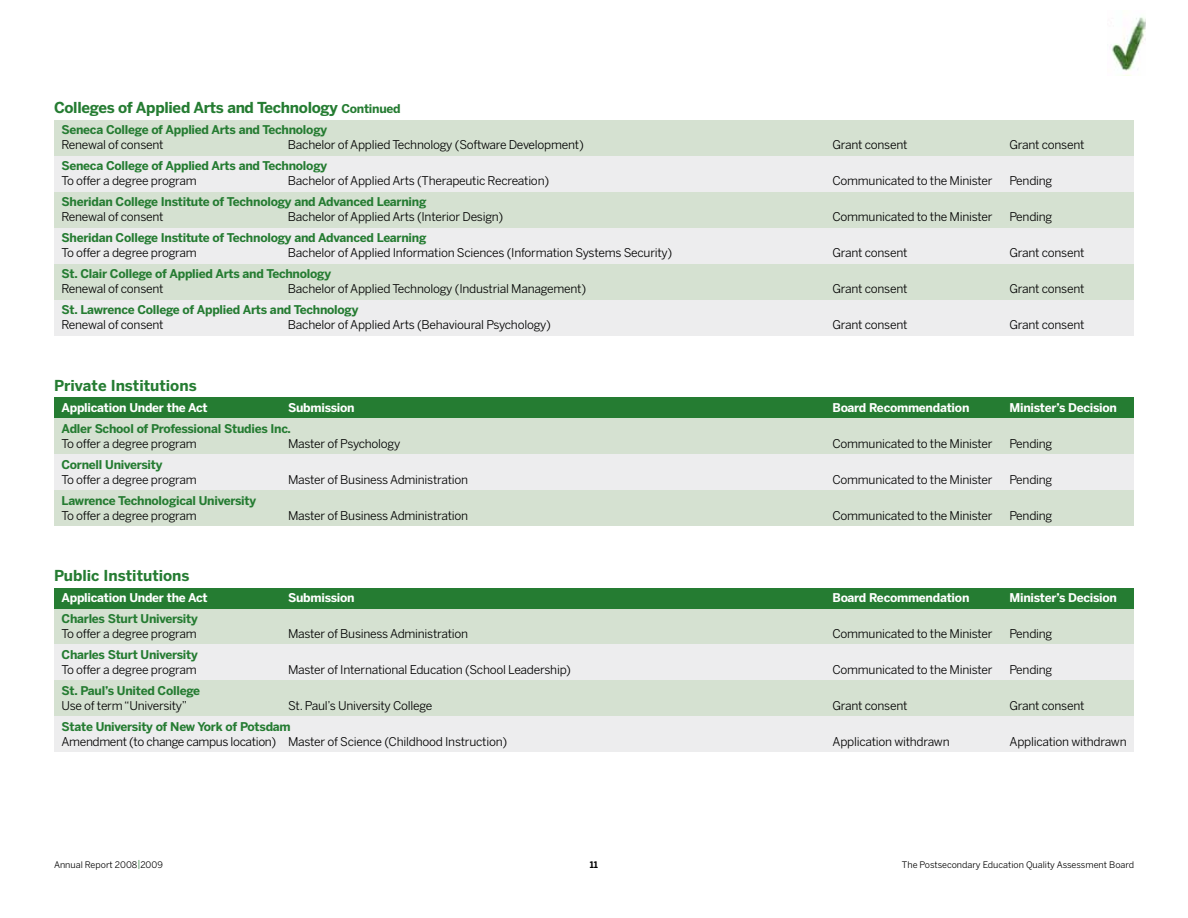
<style>
.page{position:relative;width:1188px;height:918px;background:#fff}
.page>*{position:absolute;margin:0;border:0;box-sizing:border-box;transform-origin:0 0}
.t1{font:700 15px "Benton Sans";letter-spacing:-.02em;color:#257c32}
.t2{font:700 15px "Benton Sans";color:#257c32}
.t3{font:12px "Benton Sans";letter-spacing:-.02em;color:#000}
.t4{font:700 12px "Benton Sans";letter-spacing:-.02em;color:#257c32}
.t5{font:700 12px "Benton Sans";letter-spacing:-.02em;color:#fff}
.t6{font:9px "Benton Sans";color:#000}
.t7{font:700 9px "Benton Sans";color:#000}
.s1{font-size:12px}
.s2{font-size:9.6px;color:#257c32}
</style>
<div class="page">
<div style="left:54px;top:120px;width:1080px;height:36px;background:#d5e1d1"></div>
<div style="left:54px;top:156px;width:1080px;height:36px;background:#ededee"></div>
<div style="left:54px;top:192px;width:1080px;height:36px;background:#d5e1d1"></div>
<div style="left:54px;top:228px;width:1080px;height:36px;background:#ededee"></div>
<div style="left:54px;top:264px;width:1080px;height:36px;background:#d5e1d1"></div>
<div style="left:54px;top:300px;width:1080px;height:36px;background:#ededee"></div>
<div style="left:54px;top:418px;width:1080px;height:36px;background:#d5e1d1"></div>
<div style="left:54px;top:454px;width:1080px;height:36px;background:#ededee"></div>
<div style="left:54px;top:490px;width:1080px;height:36px;background:#d5e1d1"></div>
<div style="left:54px;top:397px;width:1080px;height:21px;background:#257c32"></div>
<div style="left:54px;top:609px;width:1080px;height:35px;background:#d5e1d1"></div>
<div style="left:54px;top:644px;width:1080px;height:36px;background:#ededee"></div>
<div style="left:54px;top:680px;width:1080px;height:36px;background:#d5e1d1"></div>
<div style="left:54px;top:716px;width:1080px;height:36px;background:#ededee"></div>
<div style="left:54px;top:588px;width:1080px;height:21px;background:#257c32"></div>
<img style="left:1112px;top:17px;width:34px;height:59px">
<p class="t1" style="left:54px;top:99px;width:348px">Colleges of Applied Arts and Technology <span class="s1">Continued</span></p>
<p class="t4" style="left:61px;top:123px;width:267px">Seneca College of Applied Arts and Technology</p>
<p class="t3" style="left:61px;top:138px;width:104px">Renewal of consent</p>
<p class="t3" style="left:288px;top:138px;width:297px">Bachelor of Applied Technology (Software Development)</p>
<p class="t3" style="left:832px;top:138px;width:76px">Grant consent</p>
<p class="t3" style="left:1009px;top:138px;width:76px">Grant consent</p>
<p class="t4" style="left:61px;top:159px;width:267px">Seneca College of Applied Arts and Technology</p>
<p class="t3" style="left:61px;top:174px;width:137px">To offer a degree program</p>
<p class="t3" style="left:288px;top:174px;width:263px">Bachelor of Applied Arts (Therapeutic Recreation)</p>
<p class="t3" style="left:832px;top:174px;width:162px">Communicated to the Minister</p>
<p class="t3" style="left:1009px;top:174px;width:44px">Pending</p>
<p class="t4" style="left:61px;top:195px;width:367px">Sheridan College Institute of Technology and Advanced Learning</p>
<p class="t3" style="left:61px;top:210px;width:104px">Renewal of consent</p>
<p class="t3" style="left:288px;top:210px;width:217px">Bachelor of Applied Arts (Interior Design)</p>
<p class="t3" style="left:832px;top:210px;width:162px">Communicated to the Minister</p>
<p class="t3" style="left:1009px;top:210px;width:44px">Pending</p>
<p class="t4" style="left:61px;top:231px;width:367px">Sheridan College Institute of Technology and Advanced Learning</p>
<p class="t3" style="left:61px;top:246px;width:137px">To offer a degree program</p>
<p class="t3" style="left:288px;top:246px;width:386px">Bachelor of Applied Information Sciences (Information Systems Security)</p>
<p class="t3" style="left:832px;top:246px;width:76px">Grant consent</p>
<p class="t3" style="left:1009px;top:246px;width:76px">Grant consent</p>
<p class="t4" style="left:61px;top:267px;width:271px">St. Clair College of Applied Arts and Technology</p>
<p class="t3" style="left:61px;top:282px;width:104px">Renewal of consent</p>
<p class="t3" style="left:288px;top:282px;width:300px">Bachelor of Applied Technology (Industrial Management)</p>
<p class="t3" style="left:832px;top:282px;width:76px">Grant consent</p>
<p class="t3" style="left:1009px;top:282px;width:76px">Grant consent</p>
<p class="t4" style="left:61px;top:303px;width:298px">St. Lawrence College of Applied Arts and Technology</p>
<p class="t3" style="left:61px;top:318px;width:104px">Renewal of consent</p>
<p class="t3" style="left:288px;top:318px;width:264px">Bachelor of Applied Arts (Behavioural Psychology)</p>
<p class="t3" style="left:832px;top:318px;width:76px">Grant consent</p>
<p class="t3" style="left:1009px;top:318px;width:76px">Grant consent</p>
<p class="t2" style="left:54px;top:376px;width:144px">Private Institutions</p>
<p class="t5" style="left:62px;top:400px;width:148px">Application Under the Act</p>
<p class="t5" style="left:288px;top:400px;width:68px">Submission</p>
<p class="t5" style="left:832px;top:400px;width:138px">Board Recommendation</p>
<p class="t5" style="left:1010px;top:400px;width:109px">Minister’s Decision</p>
<p class="t4" style="left:62px;top:421px;width:231px">Adler School of Professional Studies Inc.</p>
<p class="t3" style="left:62px;top:436px;width:137px">To offer a degree program</p>
<p class="t3" style="left:288px;top:436px;width:114px">Master of Psychology</p>
<p class="t3" style="left:832px;top:436px;width:162px">Communicated to the Minister</p>
<p class="t3" style="left:1010px;top:436px;width:44px">Pending</p>
<p class="t4" style="left:62px;top:457px;width:102px">Cornell University</p>
<p class="t3" style="left:62px;top:472px;width:137px">To offer a degree program</p>
<p class="t3" style="left:288px;top:472px;width:182px">Master of Business Administration</p>
<p class="t3" style="left:833px;top:472px;width:162px">Communicated to the Minister</p>
<p class="t3" style="left:1010px;top:472px;width:44px">Pending</p>
<p class="t4" style="left:62px;top:493px;width:196px">Lawrence Technological University</p>
<p class="t3" style="left:62px;top:508px;width:137px">To offer a degree program</p>
<p class="t3" style="left:288px;top:508px;width:182px">Master of Business Administration</p>
<p class="t3" style="left:833px;top:508px;width:162px">Communicated to the Minister</p>
<p class="t3" style="left:1010px;top:508px;width:44px">Pending</p>
<p class="t2" style="left:54px;top:566px;width:137px">Public Institutions</p>
<p class="t5" style="left:62px;top:590px;width:148px">Application Under the Act</p>
<p class="t5" style="left:288px;top:590px;width:68px">Submission</p>
<p class="t5" style="left:832px;top:590px;width:138px">Board Recommendation</p>
<p class="t5" style="left:1010px;top:590px;width:109px">Minister’s Decision</p>
<p class="t4" style="left:62px;top:611px;width:138px">Charles Sturt University</p>
<p class="t3" style="left:62px;top:626px;width:137px">To offer a degree program</p>
<p class="t3" style="left:288px;top:626px;width:182px">Master of Business Administration</p>
<p class="t3" style="left:832px;top:626px;width:162px">Communicated to the Minister</p>
<p class="t3" style="left:1010px;top:626px;width:44px">Pending</p>
<p class="t4" style="left:62px;top:647px;width:138px">Charles Sturt University</p>
<p class="t3" style="left:62px;top:662px;width:137px">To offer a degree program</p>
<p class="t3" style="left:288px;top:662px;width:284px">Master of International Education (School Leadership)</p>
<p class="t3" style="left:833px;top:662px;width:162px">Communicated to the Minister</p>
<p class="t3" style="left:1010px;top:662px;width:44px">Pending</p>
<p class="t4" style="left:62px;top:683px;width:140px">St. Paul’s United College</p>
<p class="t3" style="left:62px;top:698px;width:127px">Use of term “University”</p>
<p class="t3" style="left:288px;top:698px;width:146px">St. Paul’s University College</p>
<p class="t3" style="left:833px;top:698px;width:76px">Grant consent</p>
<p class="t3" style="left:1010px;top:698px;width:76px">Grant consent</p>
<p class="t4" style="left:62px;top:719px;width:231px">State University of New York of Potsdam</p>
<p class="t3" style="left:62px;top:734px;width:447px">Amendment (to change campus location) Master of Science (Childhood Instruction)</p>
<p class="t3" style="left:833px;top:734px;width:119px">Application withdrawn</p>
<p class="t3" style="left:1010px;top:734px;width:119px">Application withdrawn</p>
<p class="t6" style="left:54px;top:859px;width:110px">Annual Report 2008<span class="s2">|</span>2009</p>
<p class="t7" style="left:590px;top:859px;width:10px">11</p>
<p class="t6" style="left:902px;top:859px;width:234px">The Postsecondary Education Quality Assessment Board</p>
</div>
